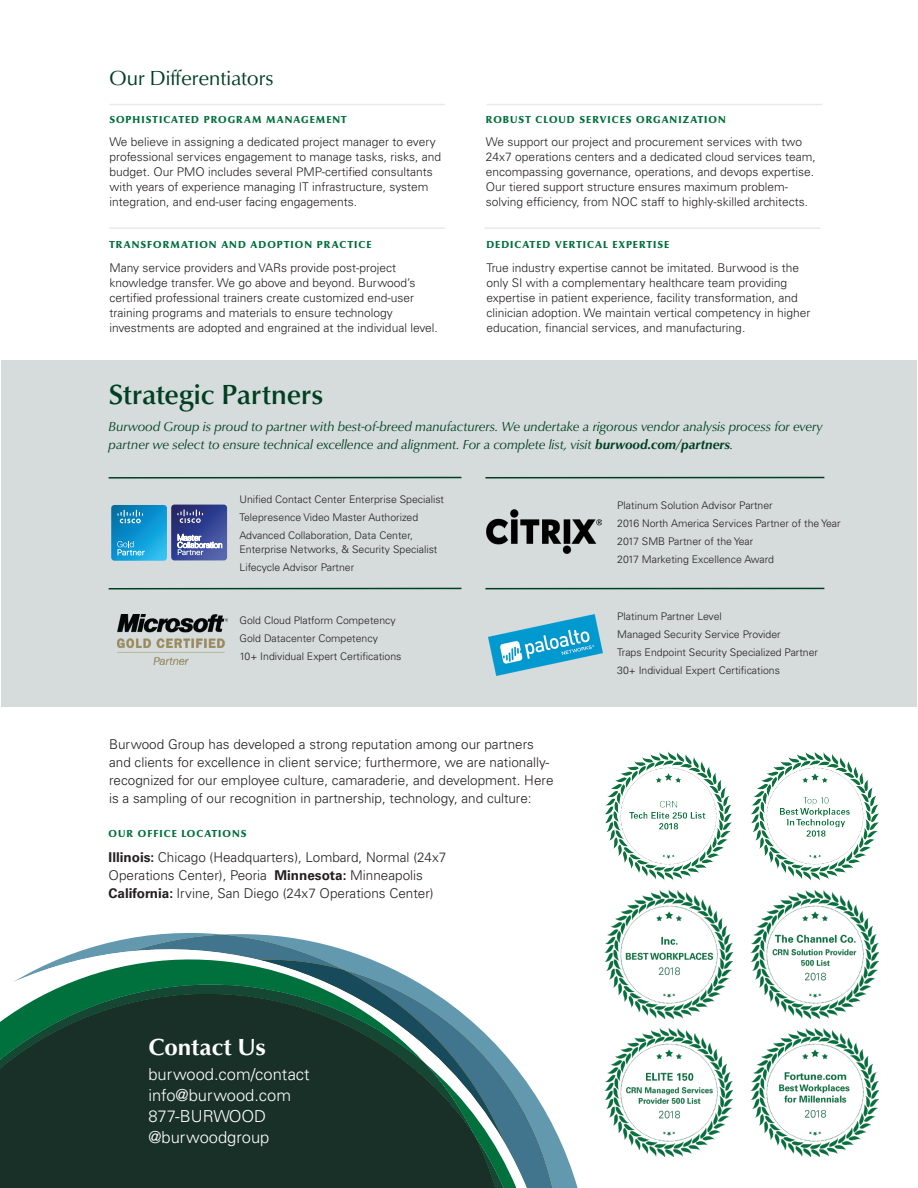
<style>
.page{position:relative;width:918px;height:1188px;background:#fff}
.page>*{position:absolute;margin:0;border:0;box-sizing:border-box;transform-origin:0 0}
.t1{font:500 28.5px "Classico URW";color:#003f22}
.t2{font:700 24px "Classico URW";color:#fff}
.new_text_titles{font:21px "Classico URW";letter-spacing:-.005em;color:#003f22}
.t3{font:300 16.5px "Univers LT Std";color:#fff}
.text{font:300 13.5px/18px "Univers LT Std";color:#231f20}
.t4{font:italic 13.5px/18px "Classico URW";color:#003f22}
.Expertise_Text{font:300 12px/15px "Univers LT Std";color:#231f20}
.t5{font:300 10.5px/18px "Univers LT Std";color:#231f20}
.new_text_titles-2{font:900 10.5px "Classico URW";letter-spacing:.1em;color:#006f3c}
.s1{font-weight:700}
</style>
<div class="page">
<svg style="left:553px;top:1126px;width:25px;height:62px;fill:#6399ae"></svg>
<svg style="left:93px;top:933px;width:241px;height:14px"></svg>
<svg style="left:527px;top:1083px;width:26px;height:105px"></svg>
<svg style="left:72px;top:947px;width:455px;height:241px"></svg>
<svg style="left:495px;top:1063px;width:22px;height:125px"></svg>
<svg style="left:0;top:981px;width:495px;height:207px;background:#26403a"></svg>
<svg style="left:0;top:954px;width:424px;height:109px"></svg>
<hr style="left:109px;top:104px;width:336px;height:1px;background:#e9ebe8">
<hr style="left:109px;top:227px;width:336px;height:2px;background:#e9ebe8">
<hr style="left:485px;top:227px;width:335px;height:2px;background:#e9ebe8">
<hr style="left:486px;top:104px;width:336px;height:1px;background:#e9ebe8">
<div style="left:1px;top:360px;width:916px;height:346px;background:#d5dcdb"></div>
<hr style="left:109px;top:477px;width:352px;height:2px;background:#003f22">
<hr style="left:485px;top:477px;width:339px;height:2px;background:#003f22">
<hr style="left:485px;top:588px;width:339px;height:1px;background:#003f22">
<hr style="left:109px;top:588px;width:352px;height:2px;background:#003f22">
<svg style="left:111px;top:505px;width:116px;height:56px;background:#3f81ba"></svg>
<img style="left:486px;top:510px;width:115px;height:43px">
<img style="left:117px;top:614px;width:111px;height:50px">
<img style="left:488px;top:615px;width:115px;height:61px">
<img style="left:604px;top:752px;width:129px;height:128px">
<img style="left:604px;top:890px;width:129px;height:128px">
<img style="left:604px;top:1028px;width:129px;height:128px">
<img style="left:750px;top:890px;width:129px;height:128px">
<img style="left:750px;top:752px;width:129px;height:128px">
<img style="left:750px;top:1028px;width:129px;height:128px">
<p class="new_text_titles" style="left:109px;top:62px;width:166px">Our Differentiators</p>
<p class="new_text_titles-2" style="left:109px;top:113px;width:239px">SOPHISTICATED PROGRAM MANAGEMENT</p>
<p class="Expertise_Text" style="left:109px;top:134px;width:333px">We believe in assigning a dedicated project manager to every professional services engagement to manage tasks, risks, and budget. Our PMO includes several PMP-certified consultants with years of experience managing IT infrastructure, system integration, and end-user facing engagements.</p>
<p class="new_text_titles-2" style="left:109px;top:238px;width:264px">TRANSFORMATION AND ADOPTION PRACTICE</p>
<p class="Expertise_Text" style="left:109px;top:260px;width:330px">Many service providers and VARs provide post-project knowledge transfer. We go above and beyond. Burwood’s certified professional trainers create customized end-user training programs and materials to ensure technology investments are adopted and engrained at the individual level.</p>
<p class="new_text_titles-2" style="left:486px;top:113px;width:241px">ROBUST CLOUD SERVICES ORGANIZATION</p>
<p class="Expertise_Text" style="left:486px;top:134px;width:331px">We support our project and procurement services with two 24x7 operations centers and a dedicated cloud services team, encompassing governance, operations, and devops expertise.<br>Our tiered support structure ensures maximum problem&shy;solving efficiency, from NOC staff to highly-skilled architects.</p>
<p class="new_text_titles-2" style="left:486px;top:238px;width:184px">DEDICATED VERTICAL EXPERTISE</p>
<p class="Expertise_Text" style="left:486px;top:260px;width:326px">True industry expertise cannot be imitated. Burwood is the only SI with a complementary healthcare team providing expertise in patient experience, facility transformation, and clinician adoption. We maintain vertical competency in higher education, financial services, and manufacturing.</p>
<p class="t1" style="left:109px;top:373px;width:216px">Strategic Partners</p>
<p class="t4" style="left:109px;top:416px;width:715px">Burwood Group is proud to partner with best-of-breed manufacturers. We undertake a rigorous vendor analysis process for every partner we select to ensure technical excellence and alignment. For a complete list, visit <span class="s1">burwood.com/partners</span>.</p>
<p class="t5" style="left:240px;top:490px;width:206px">Unified Contact Center Enterprise Specialist</p>
<p class="t5" style="left:240px;top:508px;width:180px">Telepresence Video Master Authorized</p>
<p class="t5" style="left:240px;top:526px;width:175px">Advanced Collaboration, Data Center,</p>
<p class="t5" style="left:240px;top:540px;width:199px">Enterprise Networks, &amp; Security Specialist</p>
<p class="t5" style="left:240px;top:558px;width:116px">Lifecycle Advisor Partner</p>
<p class="t5" style="left:617px;top:496px;width:157px">Platinum Solution Advisor Partner</p>
<p class="t5" style="left:617px;top:514px;width:225px">2016 North America Services Partner of the Year</p>
<p class="t5" style="left:617px;top:532px;width:138px">2017 SMB Partner of the Year</p>
<p class="t5" style="left:617px;top:550px;width:158px">2017 Marketing Excellence Award</p>
<p class="t5" style="left:240px;top:612px;width:163px">Gold Cloud Platform Competency<br>Gold Datacenter Competency<br>10+ Individual Expert Certifications</p>
<p class="t5" style="left:617px;top:608px;width:106px">Platinum Partner Level</p>
<p class="t5" style="left:617px;top:626px;width:165px">Managed Security Service Provider</p>
<p class="t5" style="left:617px;top:644px;width:202px">Traps Endpoint Security Specialized Partner</p>
<p class="t5" style="left:617px;top:662px;width:164px">30+ Individual Expert Certifications</p>
<p class="text" style="left:109px;top:735px;width:446px">Burwood Group has developed a strong reputation among our partners and clients for excellence in client service; furthermore, we are nationally&shy;recognized for our employee culture, camaraderie, and development. Here is a sampling of our recognition in partnership, technology, and culture:</p>
<p class="new_text_titles-2" style="left:109px;top:827px;width:139px">OUR OFFICE LOCATIONS</p>
<p class="text" style="left:109px;top:848px;width:339px"><span class="s1">Illinois:</span> Chicago (Headquarters), Lombard, Normal (24x7<br>Operations Center), Peoria <span class="s1">Minnesota:</span> Minneapolis</p>
<p class="text" style="left:109px;top:884px;width:327px"><span class="s1">California:</span> Irvine, San Diego (24x7 Operations Center)</p>
<p class="t2" style="left:148px;top:1029px;width:119px">Contact Us</p>
<p class="t3" style="left:148px;top:1064px;width:163px">burwood.com/contact</p>
<p class="t3" style="left:148px;top:1085px;width:144px">info@burwood.com</p>
<p class="t3" style="left:148px;top:1106px;width:119px">877-BURWOOD</p>
<p class="t3" style="left:148px;top:1127px;width:123px">@burwoodgroup</p>
</div>
